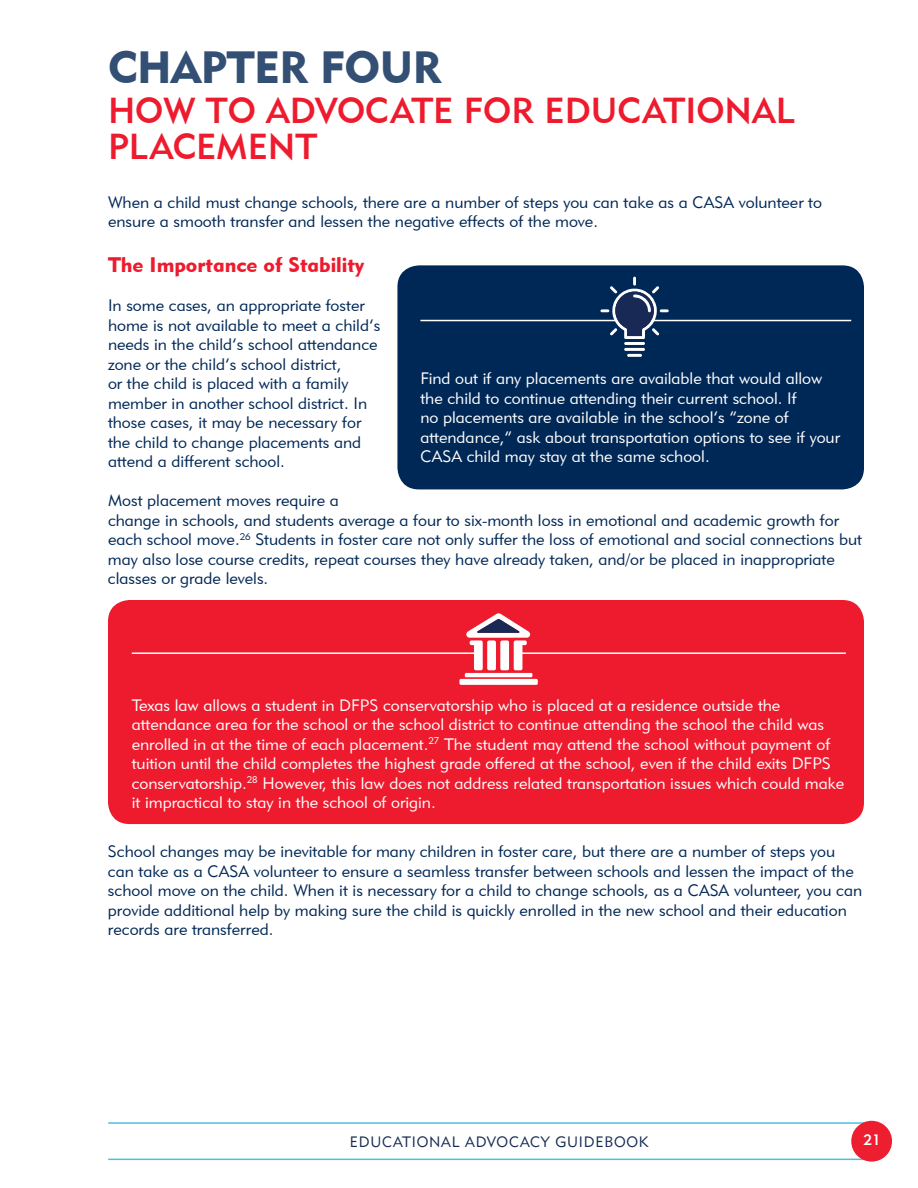
<style>
.page{position:relative;width:918px;height:1188px;background:#fff}
.page>*{position:absolute;margin:0;border:0;box-sizing:border-box;transform-origin:0 0}
.t1{font:45px "Geometric 415 BT Black A";letter-spacing:-.01em;color:#334f73}
.t2{font:36px/36px "Geometric 415 BT Medium A";color:#ed1b2d}
.t3{font:21px "Geometric 415 BT Black A";color:#ed1b2d}
.t4{font:16.5px/19.5px "Geometric 415 BT Lite A";color:#002856}
.t5{font:16.5px/19.5px "Geometric 415 BT Lite A";color:#fff}
.t6{font:15px "Geometric 415 BT Lite A";letter-spacing:.05em;color:#162b53}
.t7{font:15px "Geometric 415 BT Medium A";color:#fff}
</style>
<div class="page">
<hr style="left:109px;top:1122px;width:763px;height:2px;background:#4ac1e0">
<hr style="left:109px;top:1159px;width:763px;height:1px;background:#4ac1e0">
<div style="left:853px;top:1122px;width:38px;height:38px;background:#ed1e2f;border-radius:50%"></div>
<div style="left:851px;top:1121px;width:41px;height:41px;border:3px solid #ed1e2f;border-radius:50%"></div>
<div style="left:397px;top:265px;width:467px;height:224px;background:#002856;border-radius:22px"></div>
<div style="left:108px;top:600px;width:756px;height:224px;background:#ed1b2d;border-radius:22px"></div>
<svg style="left:459px;top:613px;width:79px;height:72px"></svg>
<hr style="left:518px;top:652px;width:328px;height:2px;background:#fff">
<hr style="left:132px;top:652px;width:345px;height:2px;background:#fff">
<hr style="left:643px;top:320px;width:208px;height:1px;background:#fff">
<hr style="left:420px;top:320px;width:199px;height:1px;background:#fff">
<svg style="left:600px;top:277px;width:69px;height:80px"></svg>
<h1 class="t1" style="left:108px;top:51px;width:335px">CHAPTER FOUR</h1>
<h2 class="t2" style="left:108px;top:95px;width:688px">HOW TO ADVOCATE FOR EDUCATIONAL<br>PLACEMENT</h2>
<p class="t4" style="left:108px;top:193px;width:716px">When a child must change schools, there are a number of steps you can take as a CASA volunteer to ensure a smooth transfer and lessen the negative effects of the move.</p>
<p class="t3" style="left:108px;top:257px;width:258px">The Importance of Stability</p>
<p class="t4" style="left:108px;top:296px;width:274px">In some cases, an appropriate foster home is not available to meet a child’s needs in the child’s school attendance zone or the child’s school district,<br>or the child is placed with a family member in another school district. In those cases, it may be necessary for the child to change placements and attend a different school.</p>
<p class="t4" style="left:108px;top:491px;width:756px">Most placement moves require a<br>change in schools, and students average a four to six-month loss in emotional and academic growth for each school move.<sup>26</sup> Students in foster care not only suffer the loss of emotional and social connections but may also lose course credits, repeat courses they have already taken, and/or be placed in inappropriate classes or grade levels.</p>
<p class="t5" style="left:420px;top:370px;width:421px">Find out if any placements are available that would allow the child to continue attending their current school. If<br>no placements are available in the school’s “zone of attendance,” ask about transportation options to see if your CASA child may stay at the same school.</p>
<p class="t5" style="left:132px;top:696px;width:714px">Texas law allows a student in DFPS conservatorship who is placed at a residence outside the attendance area for the school or the school district to continue attending the school the child was enrolled in at the time of each placement.<sup>27</sup> The student may attend the school without payment of tuition until the child completes the highest grade offered at the school, even if the child exits DFPS conservatorship.<sup>28</sup> However, this law does not address related transportation issues which could make it impractical to stay in the school of origin.</p>
<p class="t4" style="left:108px;top:842px;width:756px">School changes may be inevitable for many children in foster care, but there are a number of steps you can take as a CASA volunteer to ensure a seamless transfer between schools and lessen the impact of the school move on the child. When it is necessary for a child to change schools, as a CASA volunteer, you can provide additional help by making sure the child is quickly enrolled in the new school and their education records are transferred.</p>
<p class="t6" style="left:350px;top:1135px;width:300px">EDUCATIONAL ADVOCACY GUIDEBOOK</p>
<p class="t7" style="left:864px;top:1134px;width:19px">21</p>
</div>
